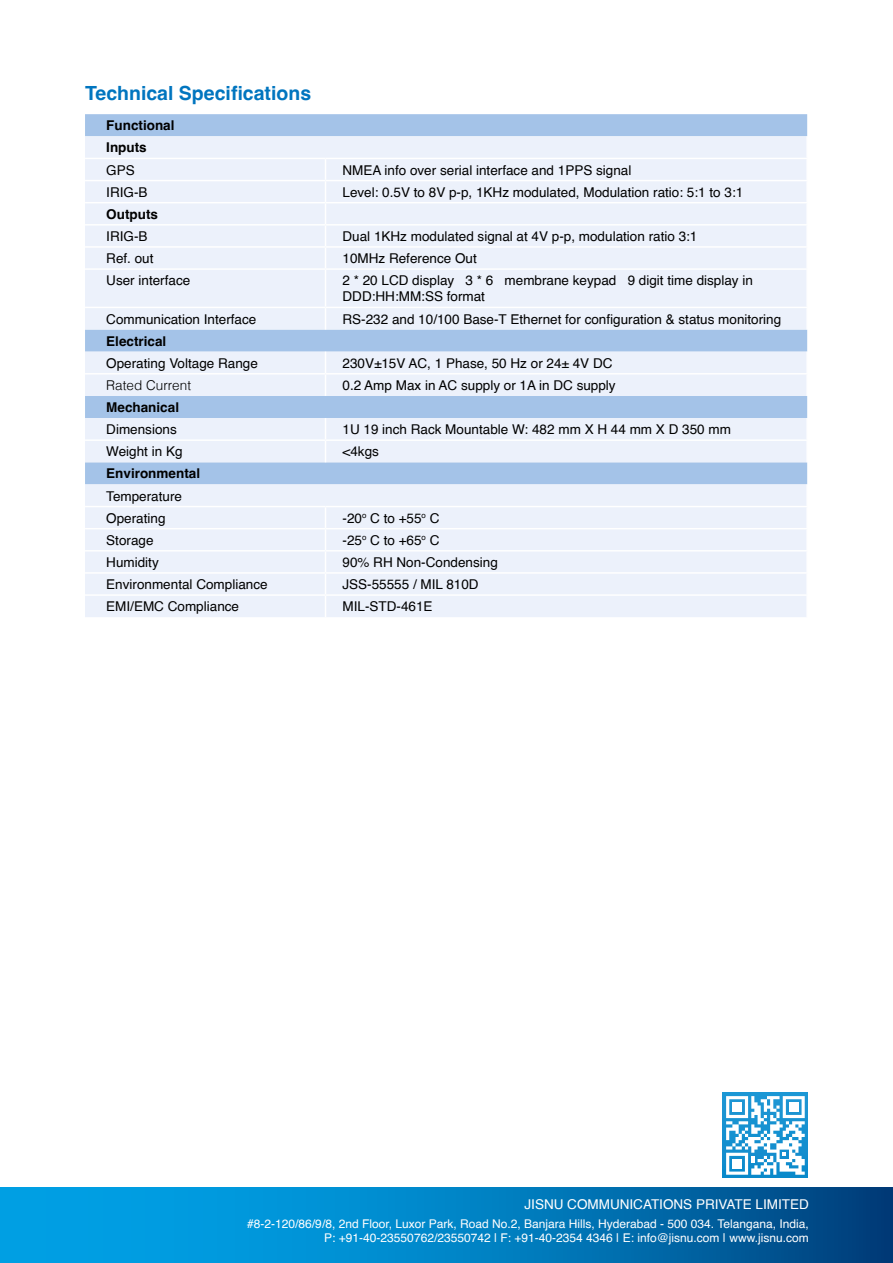
<style>
.page{position:relative;width:893px;height:1263px;background:#fff}
.page>*{position:absolute;margin:0;border:0;box-sizing:border-box;transform-origin:0 0}
.t1{font:700 19.5px "Helvetica";color:#0075bf}
.t2{font:13.5px/16.2px "Helvetica";color:#000}
.t3{font:700 13.5px/22.2px "Helvetica";color:#000}
.t4{font:13.5px "Helvetica";color:#fff}
.t5{font:300 13.5px "Helvetica";color:#000}
.t6{font:12px/14.4px "Helvetica";color:#fff;text-align:right}
</style>
<div class="page">
<div style="left:85px;top:114px;width:722px;height:22px;background:#a4c3e8"></div>
<svg style="left:85px;top:136px;width:722px;height:481px;background:#e1eaf8"></svg>
<hr style="left:806px;top:136px;width:2px;height:22px;background:#fff">
<hr style="left:85px;top:158px;width:240px;height:1px;background:#fff">
<hr style="left:325px;top:158px;width:483px;height:1px;background:#fff">
<hr style="left:806px;top:159px;width:2px;height:21px;background:#fff">
<hr style="left:85px;top:180px;width:240px;height:1px;background:#fff">
<hr style="left:325px;top:180px;width:483px;height:1px;background:#fff">
<hr style="left:806px;top:181px;width:2px;height:21px;background:#fff">
<hr style="left:85px;top:202px;width:240px;height:1px;background:#fff">
<hr style="left:325px;top:202px;width:483px;height:1px;background:#fff">
<hr style="left:806px;top:203px;width:2px;height:21px;background:#fff">
<hr style="left:85px;top:224px;width:240px;height:2px;background:#fff">
<hr style="left:325px;top:224px;width:483px;height:2px;background:#fff">
<hr style="left:806px;top:226px;width:2px;height:20px;background:#fff">
<hr style="left:85px;top:246px;width:240px;height:2px;background:#fff">
<hr style="left:325px;top:246px;width:483px;height:2px;background:#fff">
<svg style="left:325px;top:159px;width:1px;height:109px"></svg>
<hr style="left:806px;top:248px;width:2px;height:20px;background:#fff">
<hr style="left:85px;top:268px;width:240px;height:2px;background:#fff">
<hr style="left:325px;top:268px;width:483px;height:2px;background:#fff">
<hr style="left:325px;top:270px;width:1px;height:37px;background:#fff">
<hr style="left:806px;top:270px;width:2px;height:37px;background:#fff">
<hr style="left:85px;top:307px;width:240px;height:1px;background:#fff">
<hr style="left:325px;top:307px;width:483px;height:1px;background:#fff">
<svg style="left:325px;top:308px;width:1px;height:21px"></svg>
<hr style="left:806px;top:308px;width:2px;height:21px;background:#fff">
<hr style="left:806px;top:352px;width:2px;height:21px;background:#fff">
<hr style="left:85px;top:373px;width:240px;height:1px;background:#fff">
<hr style="left:325px;top:373px;width:483px;height:1px;background:#fff">
<svg style="left:325px;top:352px;width:1px;height:44px"></svg>
<hr style="left:806px;top:374px;width:2px;height:22px;background:#fff">
<hr style="left:806px;top:418px;width:2px;height:21px;background:#fff">
<hr style="left:85px;top:439px;width:240px;height:2px;background:#fff">
<hr style="left:325px;top:439px;width:483px;height:2px;background:#fff">
<svg style="left:325px;top:418px;width:1px;height:44px"></svg>
<hr style="left:806px;top:441px;width:2px;height:21px;background:#fff">
<hr style="left:806px;top:484px;width:2px;height:22px;background:#fff">
<hr style="left:85px;top:506px;width:240px;height:1px;background:#fff">
<hr style="left:325px;top:506px;width:483px;height:1px;background:#fff">
<hr style="left:806px;top:507px;width:2px;height:21px;background:#fff">
<hr style="left:85px;top:528px;width:240px;height:1px;background:#fff">
<hr style="left:325px;top:528px;width:483px;height:1px;background:#fff">
<hr style="left:806px;top:529px;width:2px;height:21px;background:#fff">
<hr style="left:85px;top:550px;width:240px;height:1px;background:#fff">
<hr style="left:325px;top:550px;width:483px;height:1px;background:#fff">
<hr style="left:806px;top:551px;width:2px;height:21px;background:#fff">
<hr style="left:85px;top:572px;width:240px;height:2px;background:#fff">
<hr style="left:325px;top:572px;width:483px;height:2px;background:#fff">
<hr style="left:806px;top:574px;width:2px;height:20px;background:#fff">
<hr style="left:85px;top:594px;width:240px;height:2px;background:#fff">
<hr style="left:325px;top:594px;width:483px;height:2px;background:#fff">
<svg style="left:325px;top:507px;width:1px;height:110px"></svg>
<hr style="left:806px;top:596px;width:2px;height:21px;background:#fff">
<svg style="left:0;top:1188px;width:893px;height:75px;background:#007dbe"></svg>
<div style="left:723px;top:1093px;width:85px;height:85px;background:#1591d0"></div>
<svg style="left:726px;top:1096px;width:79px;height:79px"></svg>
<div style="left:732px;top:1102px;width:10px;height:10px;background:#fff"></div>
<div style="left:789px;top:1102px;width:9px;height:10px;background:#fff"></div>
<div style="left:732px;top:1159px;width:10px;height:9px;background:#fff"></div>
<h1 class="t1" style="left:85px;top:81px;width:228px">Technical Specifications</h1>
<p class="t3" style="left:106px;top:116px;width:70px">Functional<br>Inputs</p>
<p class="t2" style="left:106px;top:163px;width:30px">GPS</p>
<p class="t2" style="left:342px;top:163px;width:290px">NMEA info over serial interface and 1PPS signal</p>
<p class="t2" style="left:106px;top:185px;width:43px">IRIG-B</p>
<p class="t2" style="left:342px;top:185px;width:402px">Level: 0.5V to 8V p-p, 1KHz modulated, Modulation ratio: 5:1 to 3:1</p>
<p class="t3" style="left:106px;top:204px;width:53px">Outputs</p>
<p class="t2" style="left:106px;top:230px;width:43px">IRIG-B</p>
<p class="t2" style="left:342px;top:230px;width:356px">Dual 1KHz modulated signal at 4V p-p, modulation ratio 3:1</p>
<p class="t2" style="left:106px;top:252px;width:49px">Ref. out</p>
<p class="t2" style="left:342px;top:252px;width:136px">10MHz Reference Out</p>
<p class="t2" style="left:106px;top:274px;width:86px">User interface</p>
<p class="t2" style="left:342px;top:274px;width:412px">2 * 20 LCD display 3 * 6 membrane keypad 9 digit time display in<br>DDD:HH:MM:SS format</p>
<p class="t2" style="left:106px;top:312px;width:152px">Communication Interface</p>
<p class="t2" style="left:342px;top:312px;width:440px">RS-232 and 10/100 Base-T Ethernet for configuration &amp; status monitoring</p>
<p class="t3" style="left:106px;top:331px;width:62px">Electrical</p>
<p class="t2" style="left:106px;top:356px;width:153px">Operating Voltage Range</p>
<p class="t2" style="left:342px;top:356px;width:271px">230V±15V AC, 1 Phase, 50 Hz or 24± 4V DC</p>
<p class="t5" style="left:106px;top:374px;width:86px">Rated Current</p>
<p class="t2" style="left:342px;top:379px;width:275px">0.2 Amp Max in AC supply or 1A in DC supply</p>
<p class="t3" style="left:106px;top:398px;width:74px">Mechanical</p>
<p class="t2" style="left:106px;top:423px;width:72px">Dimensions</p>
<p class="t2" style="left:342px;top:423px;width:390px">1U 19 inch Rack Mountable W: 482 mm X H 44 mm X D 350 mm</p>
<p class="t2" style="left:106px;top:445px;width:78px">Weight in Kg</p>
<p class="t2" style="left:342px;top:445px;width:38px">&lt;4kgs</p>
<p class="t3" style="left:106px;top:464px;width:95px">Environmental</p>
<p class="t2" style="left:106px;top:486px;width:77px;line-height:22.2px">Temperature<br>Operating</p>
<p class="t2" style="left:342px;top:511px;width:98px">-20<sup>o</sup> C to +55<sup>o</sup> C</p>
<p class="t2" style="left:106px;top:533px;width:49px">Storage</p>
<p class="t2" style="left:343px;top:533px;width:98px">-25<sup>o</sup> C to +65<sup>o</sup> C</p>
<p class="t2" style="left:106px;top:556px;width:54px">Humidity</p>
<p class="t2" style="left:343px;top:556px;width:157px">90% RH Non-Condensing</p>
<p class="t2" style="left:106px;top:578px;width:163px">Environmental Compliance</p>
<p class="t2" style="left:343px;top:578px;width:138px">JSS-55555 / MIL 810D</p>
<p class="t2" style="left:106px;top:600px;width:134px">EMI/EMC Compliance</p>
<p class="t2" style="left:343px;top:600px;width:92px">MIL-STD-461E</p>
<p class="t4" style="left:524px;top:1196px;width:286px">JISNU COMMUNICATIONS PRIVATE LIMITED</p>
<p class="t6" style="left:247px;top:1218px;width:563px">#8-2-120/86/9/8, 2nd Floor, Luxor Park, Road No.2, Banjara Hills, Hyderabad - 500 034. Telangana, India,<br>P: +91-40-23550762/23550742 | F: +91-40-2354 4346 | E: info@jisnu.com | www.jisnu.com</p>
</div>
